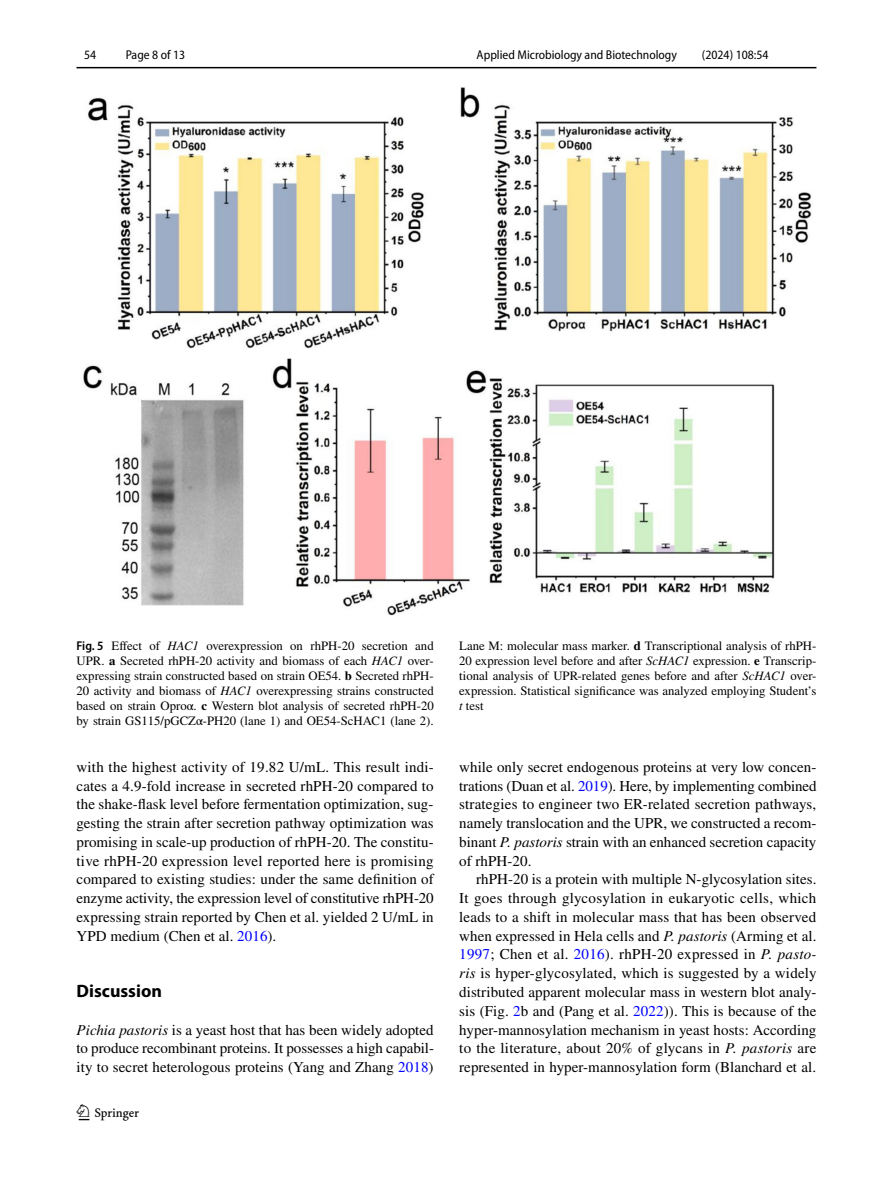
<style>
.page{position:relative;width:893px;height:1187px;background:#fff}
.page>*{position:absolute;margin:0;border:0;box-sizing:border-box;transform-origin:0 0}
.t1{font:22.5px "Springnew Regular 2";color:#000}
.t2{font:700 18px "Myriad Pro";color:#000}
.t3{font:15px/18.8px "STIX";letter-spacing:.005em;color:#000;text-align:justify}
.t4{font:12.75px/15px "STIX";color:#000;text-align:justify}
.t5{font:semi-condensed 12.75px "Myriad Pro";color:#000}
.s1{font-family:"Myriad Pro";font-weight:600;font-stretch:semi-condensed}
.s2{font-style:italic}
.s3{font-weight:700}
.s4{color:#00f}
</style>
<div class="page">
<hr style="left:77px;top:67px;width:739px;height:1px;background:#000">
<img style="left:83px;top:87px;width:729px;height:528px">
<p class="t5" style="left:84px;top:48px;width:14px">54</p>
<p class="t5" style="left:126px;top:48px;width:61px">Page 8 of 13</p>
<p class="t5" style="left:477px;top:48px;width:202px">Applied Microbiology and Biotechnology</p>
<p class="t5" style="left:702px;top:48px;width:68px">(2024) 108:54</p>
<p class="t4" style="left:77px;top:639px;width:359px"><span class="s1">Fig. 5</span> Effect of <span class="s2">HAC1</span> overexpression on rhPH-20 secretion and UPR. <span class="s3">a</span> Secreted rhPH-20 activity and biomass of each <span class="s2">HAC1</span> over&shy;expressing strain constructed based on strain OE54. <span class="s3">b</span> Secreted rhPH-20 activity and biomass of <span class="s2">HAC1</span> overexpressing strains constructed based on strain Oproα. <span class="s3">c</span> Western blot analysis of secreted rhPH-20 by strain GS115/pGCZα-PH20 (lane 1) and OE54-ScHAC1 (lane 2).</p>
<p class="t4" style="left:459px;top:639px;width:359px">Lane M: molecular mass marker. <span class="s3">d</span> Transcriptional analysis of rhPH-20 expression level before and after <span class="s2">ScHAC1</span> expression. <span class="s3">e</span> Transcrip&shy;tional analysis of UPR-related genes before and after <span class="s2">ScHAC1</span> over&shy;expression. Statistical significance was analyzed employing Student’s <span class="s2">t</span> test</p>
<p class="t3" style="left:77px;top:758px;width:359px">with the highest activity of 19.82 U/mL. This result indi&shy;cates a 4.9-fold increase in secreted rhPH-20 compared to the shake-flask level before fermentation optimization, sug&shy;gesting the strain after secretion pathway optimization was promising in scale-up production of rhPH-20. The constitu&shy;tive rhPH-20 expression level reported here is promising compared to existing studies: under the same definition of enzyme activity, the expression level of constitutive rhPH-20 expressing strain reported by Chen et al. yielded 2 U/mL in YPD medium (Chen et al. <span class="s4">2016</span>).</p>
<p class="t2" style="left:77px;top:979px;width:87px">Discussion</p>
<p class="t3" style="left:77px;top:1021px;width:359px"><span class="s2">Pichia pastoris</span> is a yeast host that has been widely adopted to produce recombinant proteins. It possesses a high capabil&shy;ity to secret heterologous proteins (Yang and Zhang <span class="s4">2018</span>)</p>
<h1 class="t1" style="left:79px;top:1104px;width:62px">1 3</h1>
<p class="t3" style="left:459px;top:758px;width:359px">while only secret endogenous proteins at very low concen&shy;trations (Duan et al. <span class="s4">2019</span>). Here, by implementing combined strategies to engineer two ER-related secretion pathways, namely translocation and the UPR, we constructed a recom&shy;binant <span class="s2">P. pastoris</span> strain with an enhanced secretion capacity of rhPH-20.</p>
<p class="t3" style="left:459px;top:871px;width:359px;text-indent:17px">rhPH-20 is a protein with multiple N-glycosylation sites.<br>It goes through glycosylation in eukaryotic cells, which leads to a shift in molecular mass that has been observed when expressed in Hela cells and <span class="s2">P. pastoris</span> (Arming et al.<br><span class="s4">1997</span>; Chen et al. <span class="s4">2016</span>). rhPH-20 expressed in <span class="s2">P. pasto&shy;ris</span> is hyper-glycosylated, which is suggested by a widely distributed apparent molecular mass in western blot analy&shy;sis (Fig. <span class="s4">2</span>b and (Pang et al. <span class="s4">2022</span>)). This is because of the hyper-mannosylation mechanism in yeast hosts: According to the literature, about 20% of glycans in <span class="s2">P. pastoris</span> are represented in hyper-mannosylation form (Blanchard et al.</p>
</div>
